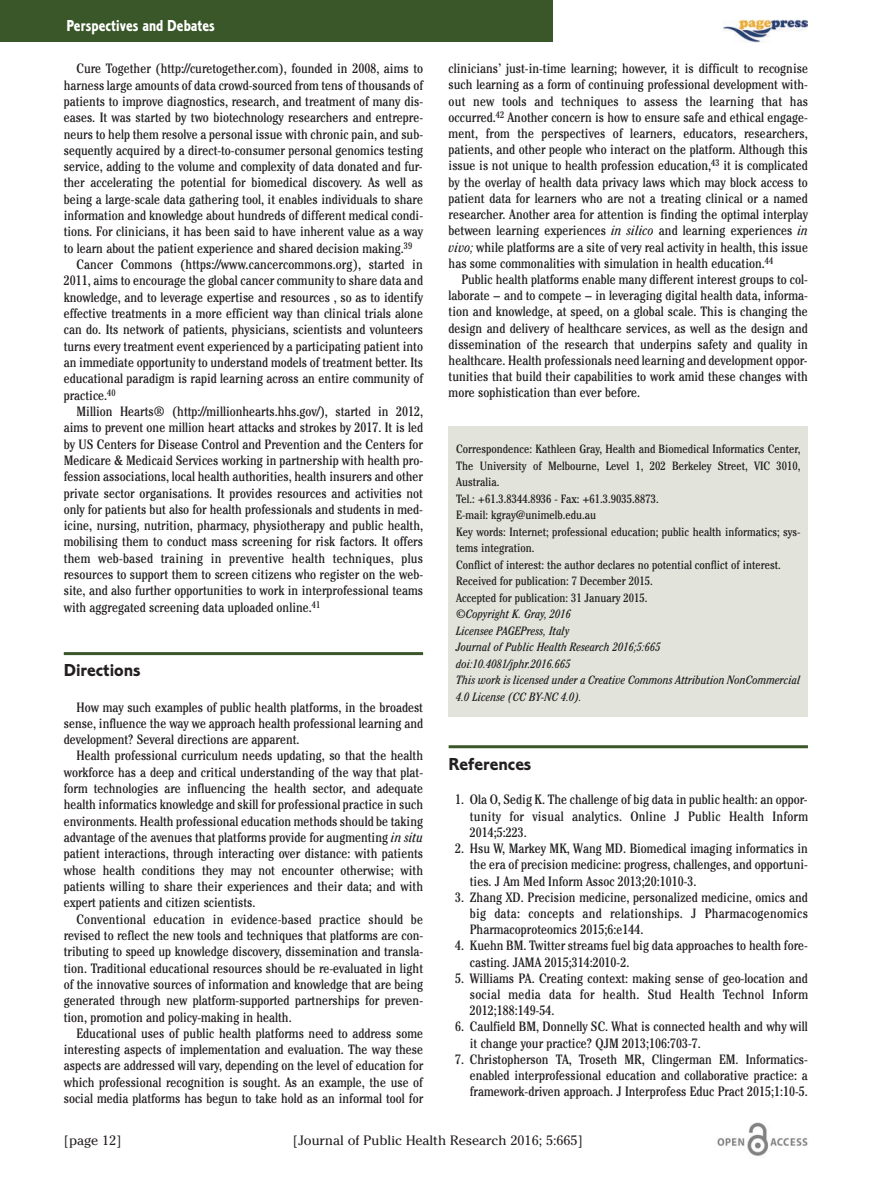
<style>
.page{position:relative;width:893px;height:1191px;background:#fff}
.page>*{position:absolute;margin:0;border:0;box-sizing:border-box;transform-origin:0 0}
.t1{font:18px "Corinthian Bold Plain";color:#231f20}
.t2{font:16.5px "Corinthian Bold Condensed Plain";color:#fff}
.t3{font:condensed 13.5px/16.2px "Cheltenham";color:#231f20;text-align:justify}
.t4{font:13.5px "Cheltenham";color:#231f20}
.t5{font:condensed 12px/16.5px "Cheltenham";color:#231f20}
.t6{font:italic condensed 12px/16.5px "Cheltenham";color:#231f20}
.s1{font-style:italic}
</style>
<div class="page">
<div style="left:0;top:0;width:552px;height:41px;background:#395728"></div>
<hr style="left:64px;top:652px;width:359px;height:3px;background:#395728">
<hr style="left:449px;top:745px;width:359px;height:3px;background:#395728">
<img style="left:717px;top:1123px;width:91px;height:33px">
<img style="left:723px;top:19px;width:84px;height:24px">
<div style="left:449px;top:427px;width:359px;height:290px;background:#e2e4db"></div>
<p class="t2" style="left:66px;top:20px;width:150px">Perspectives and Debates</p>
<p class="t3" style="left:77px;top:62px;width:348px">Cure Together (http://curetogether.com), founded in 2008, aims to</p>
<p class="t3" style="left:64px;top:78px;width:361px">harness large amounts of data crowd-sourced from tens of thousands of</p>
<p class="t3" style="left:64px;top:94px;width:361px">patients to improve diagnostics, research, and treatment of many dis-</p>
<p class="t3" style="left:64px;top:111px;width:361px">eases. It was started by two biotechnology researchers and entrepre-</p>
<p class="t3" style="left:64px;top:127px;width:361px">neurs to help them resolve a personal issue with chronic pain, and sub-</p>
<p class="t3" style="left:64px;top:143px;width:361px">sequently acquired by a direct-to-consumer personal genomics testing</p>
<p class="t3" style="left:64px;top:160px;width:360px">service, adding to the volume and complexity of data donated and fur-</p>
<p class="t3" style="left:64px;top:176px;width:361px">ther accelerating the potential for biomedical discovery. As well as</p>
<p class="t3" style="left:64px;top:192px;width:361px">being a large-scale data gathering tool, it enables individuals to share</p>
<p class="t3" style="left:64px;top:209px;width:361px">information and knowledge about hundreds of different medical condi-</p>
<p class="t3" style="left:64px;top:225px;width:361px">tions. For clinicians, it has been said to have inherent value as a way</p>
<p class="t3" style="left:64px;top:241px;width:350px">to learn about the patient experience and shared decision making.<sup>39</sup></p>
<p class="t3" style="left:77px;top:258px;width:348px">Cancer Commons (https://www.cancercommons.org), started in</p>
<p class="t3" style="left:64px;top:274px;width:361px">2011, aims to encourage the global cancer community to share data and</p>
<p class="t3" style="left:64px;top:290px;width:361px">knowledge, and to leverage expertise and resources , so as to identify</p>
<p class="t3" style="left:64px;top:306px;width:361px">effective treatments in a more efficient way than clinical trials alone</p>
<p class="t3" style="left:64px;top:323px;width:361px">can do. Its network of patients, physicians, scientists and volunteers</p>
<p class="t3" style="left:64px;top:339px;width:361px">turns every treatment event experienced by a participating patient into</p>
<p class="t3" style="left:64px;top:355px;width:361px">an immediate opportunity to understand models of treatment better. Its</p>
<p class="t3" style="left:64px;top:372px;width:361px">educational paradigm is rapid learning across an entire community of</p>
<p class="t3" style="left:64px;top:388px;width:53px">practice.<sup>40</sup></p>
<p class="t3" style="left:77px;top:404px;width:348px">Million Hearts® (http://millionhearts.hhs.gov/), started in 2012,</p>
<p class="t3" style="left:64px;top:421px;width:361px">aims to prevent one million heart attacks and strokes by 2017. It is led</p>
<p class="t3" style="left:64px;top:437px;width:361px">by US Centers for Disease Control and Prevention and the Centers for</p>
<p class="t3" style="left:64px;top:453px;width:361px">Medicare &amp; Medicaid Services working in partnership with health pro-</p>
<p class="t3" style="left:64px;top:470px;width:361px">fession associations, local health authorities, health insurers and other</p>
<p class="t3" style="left:64px;top:486px;width:361px">private sector organisations. It provides resources and activities not</p>
<p class="t3" style="left:64px;top:502px;width:361px">only for patients but also for health professionals and students in med-</p>
<p class="t3" style="left:64px;top:518px;width:361px">icine, nursing, nutrition, pharmacy, physiotherapy and public health,</p>
<p class="t3" style="left:64px;top:535px;width:361px">mobilising them to conduct mass screening for risk factors. It offers</p>
<p class="t3" style="left:64px;top:551px;width:361px">them web-based training in preventive health techniques, plus</p>
<p class="t3" style="left:64px;top:567px;width:361px">resources to support them to screen citizens who register on the web-</p>
<p class="t3" style="left:64px;top:584px;width:361px">site, and also further opportunities to work in interprofessional teams</p>
<p class="t3" style="left:64px;top:600px;width:258px">with aggregated screening data uploaded online.<sup>41</sup></p>
<h1 class="t1" style="left:64px;top:664px;width:78px">Directions</h1>
<p class="t3" style="left:64px;top:700px;width:361px;text-indent:13px">How may such examples of public health platforms, in the broadest sense, influence the way we approach health professional learning and development? Several directions are apparent.</p>
<p class="t3" style="left:64px;top:749px;width:361px;text-indent:13px">Health professional curriculum needs updating, so that the health workforce has a deep and critical understanding of the way that plat&shy;form technologies are influencing the health sector, and adequate health informatics knowledge and skill for professional practice in such environments. Health professional education methods should be taking advantage of the avenues that platforms provide for augmenting <span class="s1">in situ </span>patient interactions, through interacting over distance: with patients whose health conditions they may not encounter otherwise; with patients willing to share their experiences and their data; and with expert patients and citizen scientists.</p>
<p class="t3" style="left:64px;top:912px;width:361px;text-indent:13px">Conventional education in evidence-based practice should be revised to reflect the new tools and techniques that platforms are con&shy;tributing to speed up knowledge discovery, dissemination and transla&shy;tion. Traditional educational resources should be re-evaluated in light of the innovative sources of information and knowledge that are being generated through new platform-supported partnerships for preven&shy;tion, promotion and policy-making in health.</p>
<p class="t3" style="left:64px;top:1026px;width:361px;text-indent:13px">Educational uses of public health platforms need to address some interesting aspects of implementation and evaluation. The way these aspects are addressed will vary, depending on the level of education for which professional recognition is sought. As an example, the use of social media platforms has begun to take hold as an informal tool for</p>
<p class="t3" style="left:449px;top:62px;width:361px">clinicians’ just-in-time learning; however, it is difficult to recognise such learning as a form of continuing professional development with&shy;out new tools and techniques to assess the learning that has occurred.<sup>42</sup> Another concern is how to ensure safe and ethical engage&shy;ment, from the perspectives of learners, educators, researchers, patients, and other people who interact on the platform. Although this issue is not unique to health profession education,<sup>43</sup> it is complicated by the overlay of health data privacy laws which may block access to patient data for learners who are not a treating clinical or a named researcher. Another area for attention is finding the optimal interplay between learning experiences <span class="s1">in silico</span> and learning experiences <span class="s1">in vivo;</span> while platforms are a site of very real activity in health, this issue has some commonalities with simulation in health education.<sup>44</sup></p>
<p class="t3" style="left:449px;top:272px;width:361px;text-indent:13px">Public health platforms enable many different interest groups to col&shy;laborate − and to compete − in leveraging digital health data, informa&shy;tion and knowledge, at speed, on a global scale. This is changing the design and delivery of healthcare services, as well as the design and dissemination of the research that underpins safety and quality in healthcare. Health professionals need learning and development oppor&shy;tunities that build their capabilities to work amid these changes with more sophistication than ever before.</p>
<p class="t5" style="left:456px;top:442px;width:346px">Correspondence: Kathleen Gray, Health and Biomedical Informatics Center, The University of Melbourne, Level 1, 202 Berkeley Street, VIC 3010, Australia.<br>Tel.: +61.3.8344.8936 - Fax: +61.3.9035.8873.<br>E-mail: kgray@unimelb.edu.au<br>Key words: Internet; professional education; public health informatics; sys&shy;tems integration.<br>Conflict of interest: the author declares no potential conflict of interest.<br>Received for publication: 7 December 2015.<br>Accepted for publication: 31 January 2015.</p>
<p class="t6" style="left:456px;top:607px;width:346px">©Copyright K. Gray, 2016<br>Licensee PAGEPress, Italy<br>Journal of Public Health Research 2016;5:665<br>doi:10.4081/jphr.2016.665<br>This work is licensed under a Creative Commons Attribution NonCommercial 4.0 License (CC BY-NC 4.0).</p>
<h1 class="t1" style="left:449px;top:757px;width:84px">References</h1>
<p class="t3" style="left:470px;top:793px;width:340px;text-indent:-15px">1. Ola O, Sedig K. The challenge of big data in public health: an oppor&shy;tunity for visual analytics. Online J Public Health Inform 2014;5:223.</p>
<p class="t3" style="left:470px;top:841px;width:340px;text-indent:-15px">2. Hsu W, Markey MK, Wang MD. Biomedical imaging informatics in the era of precision medicine: progress, challenges, and opportuni&shy;ties. J Am Med Inform Assoc 2013;20:1010-3.</p>
<p class="t3" style="left:470px;top:890px;width:340px;text-indent:-15px">3. Zhang XD. Precision medicine, personalized medicine, omics and big data: concepts and relationships. J Pharmacogenomics Pharmacoproteomics 2015;6:e144.</p>
<p class="t3" style="left:470px;top:938px;width:340px;text-indent:-15px">4. Kuehn BM. Twitter streams fuel big data approaches to health fore&shy;casting. JAMA 2015;314:2010-2.</p>
<p class="t3" style="left:470px;top:971px;width:340px;text-indent:-15px">5. Williams PA. Creating context: making sense of geo-location and social media data for health. Stud Health Technol Inform 2012;188:149-54.</p>
<p class="t3" style="left:470px;top:1019px;width:340px;text-indent:-15px">6. Caulfield BM, Donnelly SC. What is connected health and why will it change your practice? QJM 2013;106:703-7.</p>
<p class="t3" style="left:470px;top:1052px;width:340px;text-indent:-15px">7. Christopherson TA, Troseth MR, Clingerman EM. Informatics&shy;enabled interprofessional education and collaborative practice: a framework-driven approach. J Interprofess Educ Pract 2015;1:10-5.</p>
<p class="t4" style="left:64px;top:1132px;width:59px">[page 12]</p>
<p class="t4" style="left:293px;top:1132px;width:292px">[Journal of Public Health Research 2016; 5:665]</p>
</div>
